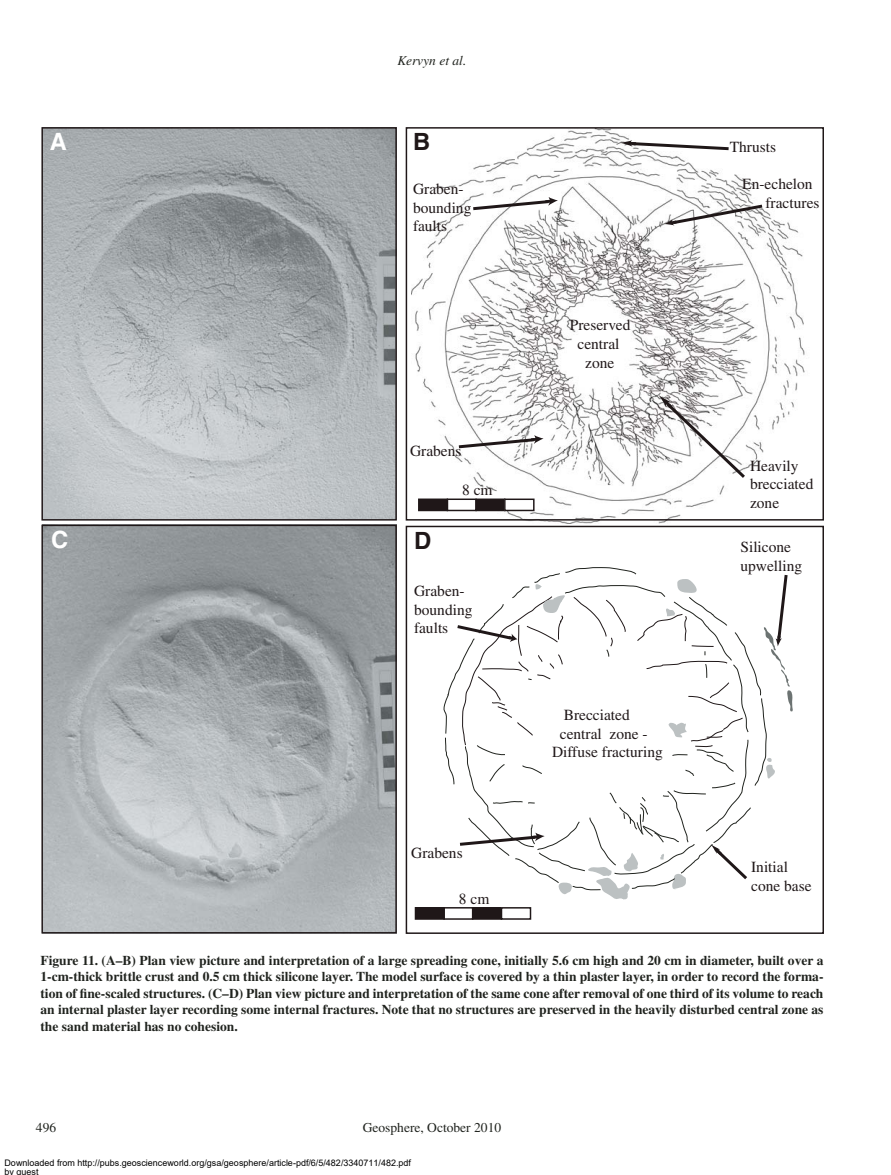
<style>
.page{position:relative;width:891px;height:1175px;background:#fff}
.page>*{position:absolute;margin:0;border:0;box-sizing:border-box;transform-origin:0 0}
.t1{font:700 23.7px "Helvetica";color:#fff}
.t2{font:700 23.7px "Helvetica";color:#1f1718}
.t3{font:15.45px/18.6px "Times";color:#1f1718}
.t4{font:700 13.5px/16.5px "Times";color:#20231e;text-align:justify}
.t5{font:13.5px "Times";color:#20231e}
.t6{font:italic 13.5px "Times";color:#20231e}
.t7{font:9px/9px "Arial";color:#000}
</style>
<div class="page">
<img style="left:43px;top:129px;width:352px;height:389px">
<img style="left:43px;top:526px;width:352px;height:405px">
<img style="left:411px;top:129px;width:401px;height:394px">
<svg style="left:620px;top:140px;width:112px;height:12px"></svg>
<svg style="left:664px;top:203px;width:102px;height:23px"></svg>
<svg style="left:659px;top:395px;width:89px;height:86px"></svg>
<svg style="left:456px;top:435px;width:88px;height:15px"></svg>
<svg style="left:470px;top:197px;width:88px;height:15px"></svg>
<svg style="left:443px;top:567px;width:350px;height:332px"></svg>
<div style="left:41px;top:127px;width:356px;height:393px;border:1px solid #1f1718"></div>
<div style="left:41px;top:524px;width:356px;height:409px;border:1px solid #1f1718"></div>
<div style="left:443px;top:907px;width:30px;height:12px;border:1px solid #1f1718"></div>
<div style="left:415px;top:907px;width:29px;height:12px;background:#1f1718"></div>
<div style="left:473px;top:907px;width:28px;height:12px;background:#1f1718"></div>
<div style="left:501px;top:907px;width:30px;height:12px;border:1px solid #1f1718"></div>
<div style="left:447px;top:499px;width:29px;height:11px;background:#fff"></div>
<div style="left:447px;top:498px;width:30px;height:13px;border:1px solid #1f1718"></div>
<div style="left:419px;top:499px;width:28px;height:11px;background:#1f1718"></div>
<div style="left:418px;top:498px;width:30px;height:13px;border:1px solid #1f1718"></div>
<div style="left:476px;top:499px;width:29px;height:11px;background:#1f1718"></div>
<div style="left:475px;top:498px;width:30px;height:13px;border:1px solid #1f1718"></div>
<div style="left:505px;top:499px;width:29px;height:11px;background:#fff"></div>
<div style="left:504px;top:498px;width:31px;height:13px;border:1px solid #1f1718"></div>
<p class="t6" style="left:398px;top:55px;width:70px">Kervyn et al.</p>
<h1 class="t1" style="left:50px;top:133px;width:19px">A</h1>
<h1 class="t2" style="left:413px;top:133px;width:19px">B</h1>
<p class="t3" style="left:413px;top:181px;width:60px">Graben&shy;bounding faults</p>
<p class="t3" style="left:410px;top:443px;width:53px">Grabens</p>
<h1 class="t1" style="left:51px;top:531px;width:19px">C</h1>
<h1 class="t2" style="left:414px;top:532px;width:19px">D</h1>
<p class="t3" style="left:462px;top:482px;width:32px">8 cm</p>
<p class="t3" style="left:414px;top:583px;width:60px">Graben&shy;bounding faults</p>
<p class="t3" style="left:411px;top:845px;width:53px">Grabens</p>
<p class="t3" style="left:459px;top:891px;width:32px">8 cm</p>
<p class="t3" style="left:570px;top:317px;width:62px;text-align:center">Preserved central zone</p>
<p class="t3" style="left:564px;top:707px;width:68px">Brecciated</p>
<p class="t3" style="left:560px;top:725px;width:89px">central zone -</p>
<p class="t3" style="left:552px;top:744px;width:112px">Diffuse fracturing</p>
<p class="t3" style="left:730px;top:139px;width:48px">Thrusts</p>
<p class="t3" style="left:765px;top:176px;width:56px;text-indent:-23px">En-echelon fractures</p>
<p class="t3" style="left:750px;top:457px;width:65px">Heavily brecciated zone</p>
<p class="t3" style="left:740px;top:539px;width:63px">Silicone upwelling</p>
<p class="t3" style="left:751px;top:859px;width:62px">Initial cone base</p>
<p class="t4" style="left:40px;top:953px;width:785px">Figure 11. (A–B) Plan view picture and interpretation of a large spreading cone, initially 5.6 cm high and 20 cm in diameter, built over a 1-cm-thick brittle crust and 0.5 cm thick silicone layer. The model surface is covered by a thin plaster layer, in order to record the forma&shy;tion of fine-scaled structures. (C–D) Plan view picture and interpretation of the same cone after removal of one third of its volume to reach an internal plaster layer recording some internal fractures. Note that no structures are preserved in the heavily disturbed central zone as the sand material has no cohesion.</p>
<p class="t5" style="left:36px;top:1122px;width:22px">496</p>
<p class="t5" style="left:363px;top:1122px;width:140px">Geosphere, October 2010</p>
<p class="t7" style="left:4px;top:1159px;width:408px">Downloaded from http://pubs.geoscienceworld.org/gsa/geosphere/article-pdf/6/5/482/3340711/482.pdf by guest</p>
</div>
